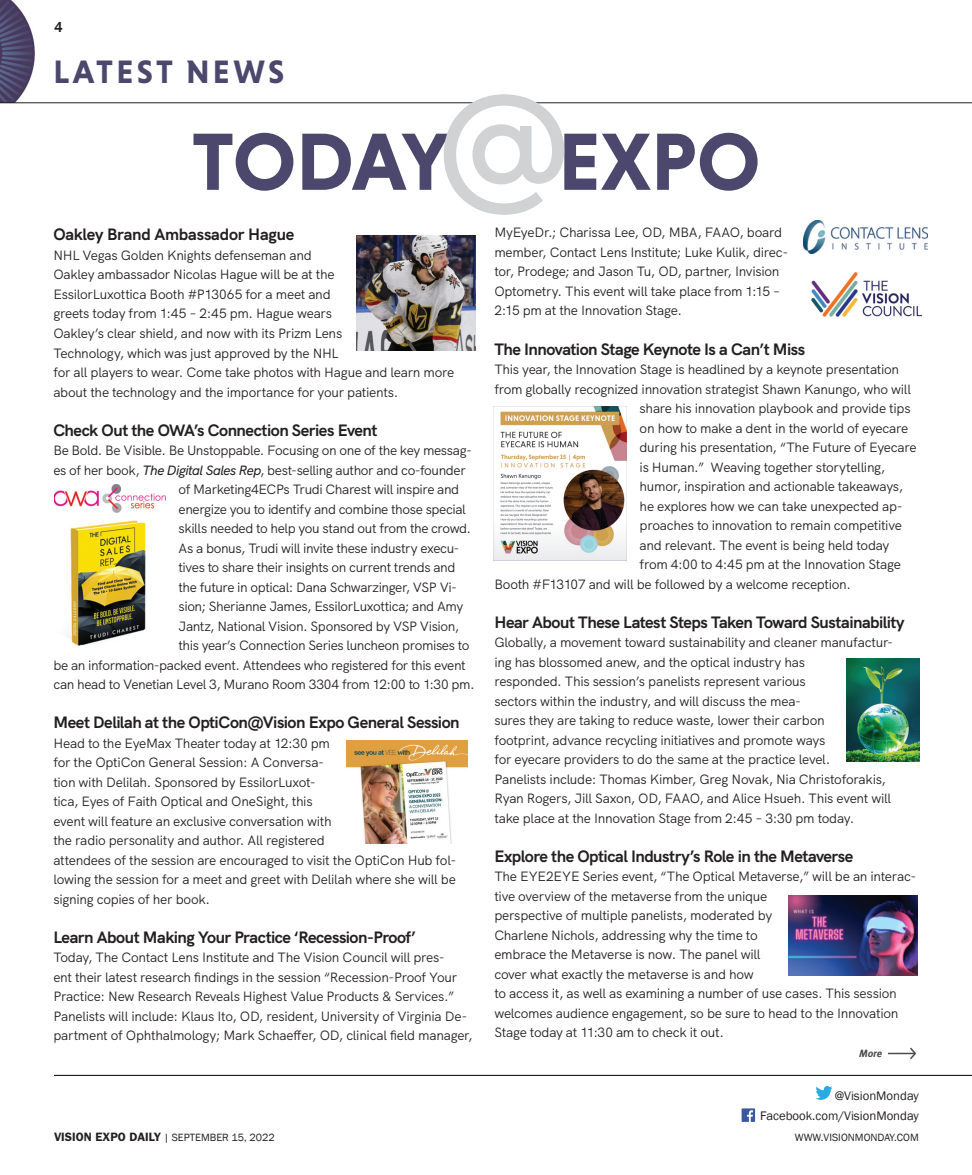
<style>
.page{position:relative;width:972px;height:1175px;background:#fff}
.page>*{position:absolute;margin:0;border:0;box-sizing:border-box;transform-origin:0 0}
.t1{font:700 33px "Niveau Grotesk";letter-spacing:.1em;color:#4c476d}
.t2{font:700 16.5px "HK Grotesk";letter-spacing:-.025em;color:#231f20}
.t3{font:500 15px "Franklin Gothic";color:#231f20}
.t4{font:13.5px/19.5px "HK Grotesk";letter-spacing:-.025em;color:#231f20}
.t5{font:12.75px "Franklin Gothic";color:#231f20}
.t6{font:10.8px "Franklin Gothic";color:#231f20}
.t7{font:italic 700 10.5px "Meta";color:#4b4c4d}
.s1{font-weight:500;font-style:italic}
.s2{font-weight:600;font-size:12.15px}
</style>
<div class="page">
<img style="left:0;top:0;width:35px;height:102px">
<svg style="left:742px;top:1108px;width:13px;height:13px"></svg>
<svg style="left:815px;top:1086px;width:18px;height:13px"></svg>
<hr style="left:54px;top:1075px;width:918px;height:1px;background:#231f20">
<hr style="left:0;top:102px;width:972px;height:1px;background:#231f20">
<img style="left:356px;top:235px;width:120px;height:115px">
<svg style="left:194px;top:94px;width:564px;height:121px"></svg>
<hr style="left:888px;top:1052px;width:26px;height:2px;background:#4b4c4d">
<svg style="left:908px;top:1047px;width:8px;height:13px"></svg>
<img style="left:493px;top:407px;width:133px;height:153px">
<img style="left:54px;top:485px;width:111px;height:27px">
<img style="left:67px;top:520px;width:79px;height:126px">
<img style="left:347px;top:740px;width:121px;height:103px">
<img style="left:804px;top:220px;width:123px;height:34px">
<img style="left:811px;top:273px;width:110px;height:44px">
<img style="left:846px;top:658px;width:73px;height:103px">
<img style="left:789px;top:895px;width:129px;height:80px">
<p class="t3" style="left:54px;top:18px;width:10px">4</p>
<h1 class="t1" style="left:54px;top:60px;width:232px">LATEST NEWS</h1>
<p class="t2" style="left:53px;top:229px;width:243px">Oakley Brand Ambassador Hague</p>
<p class="t4" style="left:53px;top:247px;width:402px">NHL Vegas Golden Knights defenseman and<br>Oakley ambassador Nicolas Hague will be at the<br>EssilorLuxottica Booth #P13065 for a meet and<br>greets today from 1:45 – 2:45 pm. Hague wears<br>Oakley’s clear shield, and now with its Prizm Lens<br>Technology, which was just approved by the NHL<br>for all players to wear. Come take photos with Hague and learn more about the technology and the importance for your patients.</p>
<p class="t2" style="left:53px;top:424px;width:326px">Check Out the OWA’s Connection Series Event</p>
<p class="t4" style="left:53px;top:442px;width:420px">Be Bold. Be Visible. Be Unstoppable. Focusing on one of the key messag-</p>
<p class="t4" style="left:53px;top:461px;width:414px">es of her book, <span class="s1">The Digital Sales Rep</span>, best-selling author and co-founder</p>
<p class="t4" style="left:179px;top:481px;width:282px">of Marketing4ECPs Trudi Charest will inspire and</p>
<p class="t4" style="left:179px;top:500px;width:289px">energize you to identify and combine those special</p>
<p class="t4" style="left:179px;top:520px;width:294px">skills needed to help you stand out from the crowd.</p>
<p class="t4" style="left:179px;top:539px;width:282px">As a bonus, Trudi will invite these industry execu-</p>
<p class="t4" style="left:179px;top:559px;width:278px">tives to share their insights on current trends and</p>
<p class="t4" style="left:179px;top:578px;width:280px">the future in optical: Dana Schwarzinger, VSP Vi-</p>
<p class="t4" style="left:179px;top:598px;width:286px">sion; Sherianne James, EssilorLuxottica; and Amy</p>
<p class="t4" style="left:179px;top:617px;width:282px">Jantz, National Vision. Sponsored by VSP Vision,</p>
<p class="t4" style="left:179px;top:637px;width:292px">this year’s Connection Series luncheon promises to</p>
<p class="t4" style="left:53px;top:656px;width:414px">be an information-packed event. Attendees who registered for this event</p>
<p class="t4" style="left:53px;top:676px;width:423px">can head to Venetian Level 3, Murano Room 3304 from 12:00 to 1:30 pm.</p>
<p class="t2" style="left:53px;top:716px;width:408px">Meet Delilah at the OptiCon@Vision Expo General Session</p>
<p class="t4" style="left:53px;top:734px;width:404px">Head to the EyeMax Theater today at 12:30 pm<br>for the OptiCon General Session: A Conversa-<br>tion with Delilah. Sponsored by EssilorLuxot-<br>tica, Eyes of Faith Optical and OneSight, this<br>event will feature an exclusive conversation with<br>the radio personality and author. All registered<br>attendees of the session are encouraged to visit the OptiCon Hub fol&shy;lowing the session for a meet and greet with Delilah where she will be signing copies of her book.</p>
<p class="t2" style="left:53px;top:931px;width:364px">Learn About Making Your Practice ‘Recession-Proof’</p>
<p class="t4" style="left:53px;top:949px;width:421px">Today, The Contact Lens Institute and The Vision Council will pres-<br>ent their latest research findings in the session “Recession-Proof Your Practice: New Research Reveals Highest Value Products &amp; Services.” Panelists will include: Klaus Ito, OD, resident, University of Virginia De&shy;partment of Ophthalmology; Mark Schaeffer, OD, clinical field manager,</p>
<p class="t4" style="left:494px;top:224px;width:295px">MyEyeDr.; Charissa Lee, OD, MBA, FAAO, board member, Contact Lens Institute; Luke Kulik, direc&shy;tor, Prodege; and Jason Tu, OD, partner, Invision Optometry. This event will take place from 1:15 – 2:15 pm at the Innovation Stage.</p>
<p class="t2" style="left:494px;top:343px;width:312px">The Innovation Stage Keynote Is a Can’t Miss</p>
<p class="t4" style="left:494px;top:361px;width:406px">This year, the Innovation Stage is headlined by a keynote presentation</p>
<p class="t4" style="left:494px;top:380px;width:418px">from globally recognized innovation strategist Shawn Kanungo, who will</p>
<p class="t4" style="left:640px;top:400px;width:272px">share his innovation playbook and provide tips</p>
<p class="t4" style="left:640px;top:419px;width:270px">on how to make a dent in the world of eyecare</p>
<p class="t4" style="left:640px;top:439px;width:279px">during his presentation, “The Future of Eyecare</p>
<p class="t4" style="left:640px;top:458px;width:247px">is Human.” Weaving together storytelling,</p>
<p class="t4" style="left:640px;top:478px;width:265px">humor, inspiration and actionable takeaways,</p>
<p class="t4" style="left:640px;top:497px;width:265px">he explores how we can take unexpected ap-</p>
<p class="t4" style="left:640px;top:517px;width:264px">proaches to innovation to remain competitive</p>
<p class="t4" style="left:640px;top:536px;width:251px">and relevant. The event is being held today</p>
<p class="t4" style="left:640px;top:556px;width:263px">from 4:00 to 4:45 pm at the Innovation Stage</p>
<p class="t4" style="left:494px;top:575px;width:358px">Booth #F13107 and will be followed by a welcome reception.</p>
<p class="t2" style="left:494px;top:616px;width:412px">Hear About These Latest Steps Taken Toward Sustainability</p>
<p class="t4" style="left:494px;top:634px;width:400px">Globally, a movement toward sustainability and cleaner manufactur&shy;ing has blossomed anew, and the optical industry has<br>responded. This session’s panelists represent various<br>sectors within the industry, and will discuss the mea-<br>sures they are taking to reduce waste, lower their carbon<br>footprint, advance recycling initiatives and promote ways<br>for eyecare providers to do the same at the practice level.<br>Panelists include: Thomas Kimber, Greg Novak, Nia Christoforakis, Ryan Rogers, Jill Saxon, OD, FAAO, and Alice Hsueh. This event will take place at the Innovation Stage from 2:45 – 3:30 pm today.</p>
<p class="t2" style="left:494px;top:850px;width:361px">Explore the Optical Industry’s Role in the Metaverse</p>
<p class="t4" style="left:494px;top:868px;width:424px">The EYE2EYE Series event, “The Optical Metaverse,” will be an interac&shy;tive overview of the metaverse from the unique<br>perspective of multiple panelists, moderated by<br>Charlene Nichols, addressing why the time to<br>embrace the Metaverse is now. The panel will<br>cover what exactly the metaverse is and how<br>to access it, as well as examining a number of use cases. This session welcomes audience engagement, so be sure to head to the Innovation Stage today at 11:30 am to check it out.</p>
<p class="t7" style="left:859px;top:1049px;width:26px">More</p>
<p class="t5" style="left:835px;top:1087px;width:86px">@VisionMonday</p>
<p class="t5" style="left:760px;top:1108px;width:160px">Facebook.com/VisionMonday</p>
<p class="t6" style="left:54px;top:1130px;width:222px"><span class="s2">VISION EXPO DAILY</span> | SEPTEMBER 15, 2022</p>
<p class="t6" style="left:795px;top:1130px;width:125px">WWW.VISIONMONDAY.COM</p>
</div>
